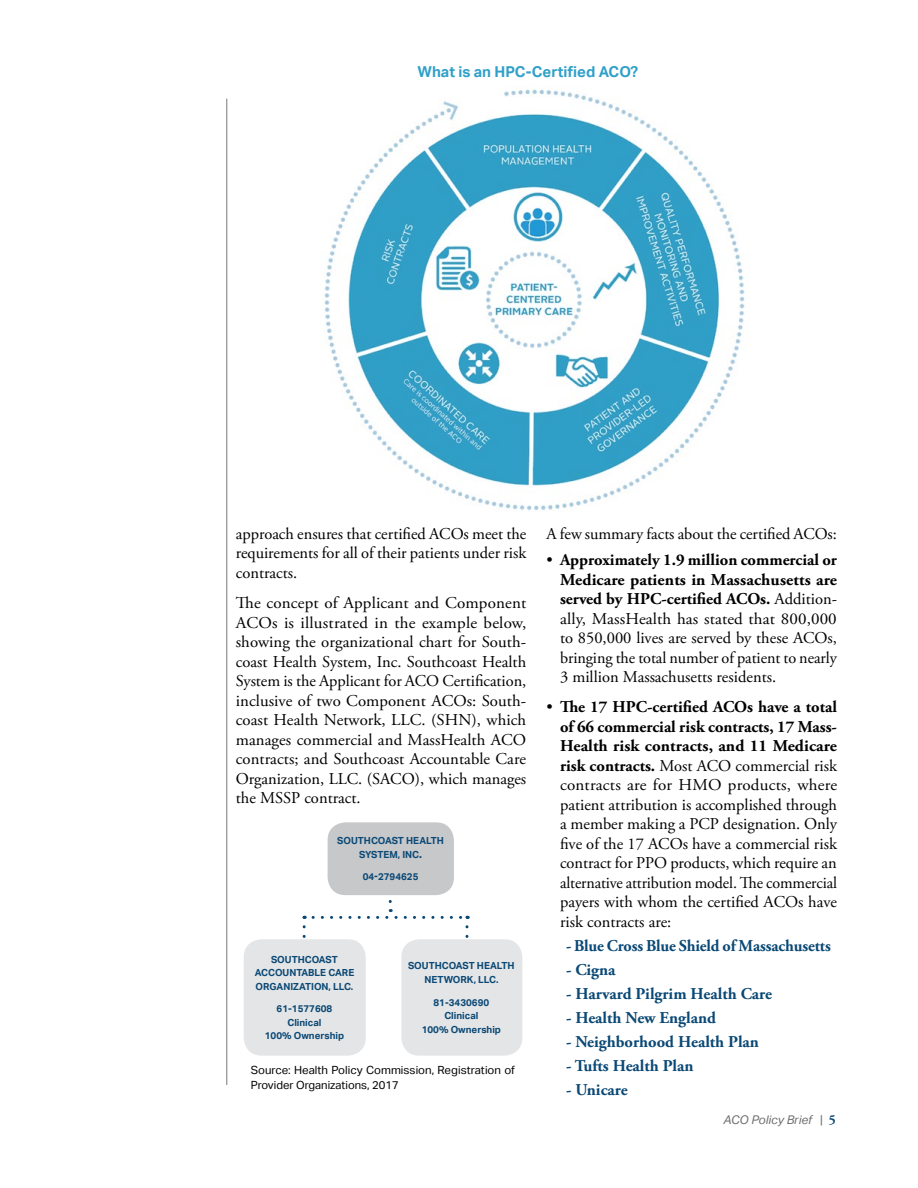
<style>
.page{position:relative;width:918px;height:1188px;background:#fff}
.page>*{position:absolute;margin:0;border:0;box-sizing:border-box;transform-origin:0 0}
.t1{font:16.5px/19.5px "Adobe Garamond Pro";color:#000;text-align:justify}
.t2{font:700 16.5px "Adobe Garamond Pro";color:#0a4875}
.t3{font:700 15px "Aktiv Grotesk";color:#30a0c8}
.t4{font:italic 12px "Aktiv Grotesk";color:#6d6e71}
.t5{font:11.25px/15px "Aktiv Grotesk";letter-spacing:.005em;color:#000}
.t6{font:700 9.75px/13.5px "Aktiv Grotesk";color:#0a4875;text-align:center}
.s1{font-size:12px}
.s2{font-weight:700}
.s3{font-style:normal}
.s4{font-family:"Adobe Garamond Pro";font-weight:700;font-style:normal;font-size:13.5px;color:#0a4875}
</style>
<div class="page">
<hr style="left:226px;top:99px;width:1px;height:986px;background:#77787b">
<svg style="left:303px;top:927px;width:3px;height:11px"></svg>
<svg style="left:465px;top:927px;width:3px;height:11px"></svg>
<svg style="left:313px;top:882px;width:155px;height:37px"></svg>
<div style="left:244px;top:939px;width:122px;height:117px;background:#e4e5e6;border-radius:18px"></div>
<div style="left:401px;top:939px;width:121px;height:117px;background:#e4e5e6;border-radius:18px"></div>
<div style="left:328px;top:822px;width:126px;height:73px;background:#c7c8ca;border-radius:18px"></div>
<img style="left:324px;top:89px;width:421px;height:422px">
<p class="t3" style="left:418px;top:63px;width:222px">What is an HPC-Certified ACO?</p>
<p class="t1" style="left:236px;top:525px;width:292px">approach ensures that certified ACOs meet the requirements for all of their patients under risk contracts.</p>
<p class="t1" style="left:236px;top:594px;width:292px">The concept of Applicant and Component ACOs is illustrated in the example below, showing the organizational chart for South&shy;coast Health System, Inc. Southcoast Health System is the Applicant for ACO Certification, inclusive of two Component ACOs: South&shy;coast Health Network, LLC. (SHN), which manages commercial and MassHealth ACO contracts; and Southcoast Accountable Care Organization, LLC. (SACO), which manages the MSSP contract.</p>
<p class="t6" style="left:337px;top:834px;width:108px">SOUTHCOAST HEALTH<br>SYSTEM, INC<span class="s1">.</span></p>
<p class="t6" style="left:363px;top:870px;width:57px">04-2794625</p>
<p class="t6" style="left:255px;top:952px;width:101px">SOUTHCOAST<br>ACCOUNTABLE CARE<br>ORGANIZATION, LLC.</p>
<p class="t6" style="left:265px;top:1002px;width:81px">61-1577608<br>Clinical<br>100% Ownership</p>
<p class="t6" style="left:408px;top:959px;width:108px">SOUTHCOAST HEALTH<br>NETWORK, LLC.</p>
<p class="t6" style="left:422px;top:995px;width:81px">81-3430690<br>Clinical<br>100% Ownership</p>
<p class="t5" style="left:251px;top:1063px;width:266px">Source: Health Policy Commission, Registration of<br>Provider Organizations, 2017</p>
<p class="t1" style="left:547px;top:525px;width:292px">A few summary facts about the certified ACOs:</p>
<p class="t1" style="left:560px;top:551px;width:279px;text-indent:-14px">• <span class="s2">Approximately 1.9 million commercial or Medicare patients in Massachusetts are served by HPC-certified ACOs.</span> Addition&shy;ally, MassHealth has stated that 800,000 to 850,000 lives are served by these ACOs, bringing the total number of patient to nearly 3 million Massachusetts residents.</p>
<p class="t1" style="left:560px;top:698px;width:279px;text-indent:-13px">• <span class="s2">The 17 HPC-certified ACOs have a total of 66 commercial risk contracts, 17 Mass-Health risk contracts, and 11 Medicare risk contracts.</span> Most ACO commercial risk contracts are for HMO products, where patient attribution is accomplished through a member making a PCP designation. Only five of the 17 ACOs have a commercial risk contract for PPO products, which require an alternative attribution model. The commercial payers with whom the certified ACOs have risk contracts are:</p>
<p class="t2" style="left:566px;top:936px;width:266px">- Blue Cross Blue Shield of Massachusetts</p>
<p class="t2" style="left:566px;top:960px;width:51px">- Cigna</p>
<p class="t2" style="left:566px;top:984px;width:207px">- Harvard Pilgrim Health Care</p>
<p class="t2" style="left:566px;top:1008px;width:151px">- Health New England</p>
<p class="t2" style="left:566px;top:1032px;width:195px">- Neighborhood Health Plan</p>
<p class="t2" style="left:566px;top:1056px;width:129px">- Tufts Health Plan</p>
<p class="t2" style="left:566px;top:1080px;width:63px">- Unicare</p>
<p class="t4" style="left:724px;top:1113px;width:114px">ACO Policy Brief <span class="s3">|</span> <span class="s4">5</span></p>
</div>
